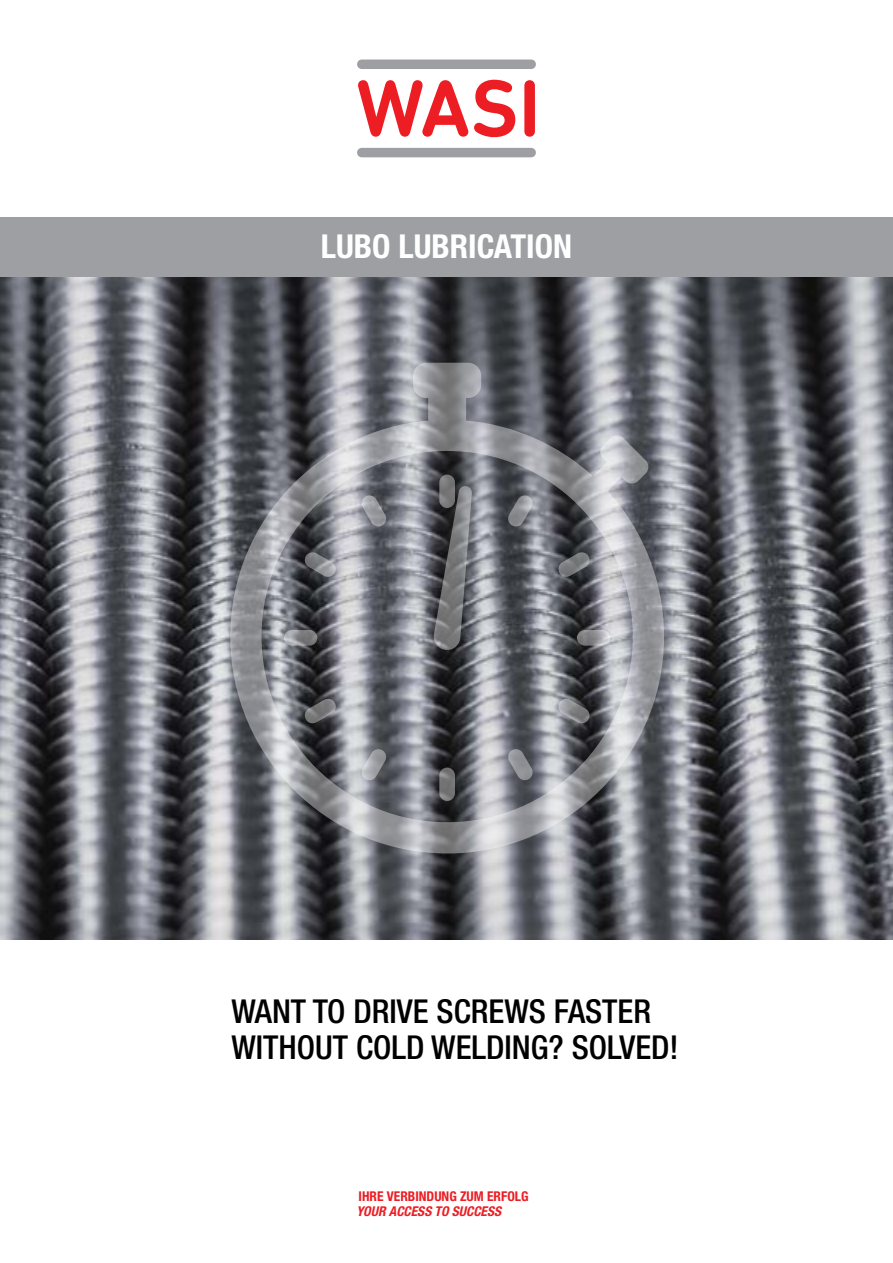
<style>
.page{position:relative;width:893px;height:1263px;background:#fff}
.page>*{position:absolute;margin:0;border:0;box-sizing:border-box;transform-origin:0 0}
.t1{font:500 condensed 33px/36.3px "Helvetica Neue LT Std";color:#000}
.t2{font:700 condensed 33px "Helvetica Neue LT Std";color:#fff}
.t3{font:700 condensed 13.5px "Helvetica Neue LT Std";color:#ed1d24}
.t4{font:italic 700 condensed 13.5px "Helvetica Neue LT Std";color:#ed1d24}
</style>
<div class="page">
<img style="left:0;top:276px;width:893px;height:664px">
<div style="left:0;top:217px;width:893px;height:59px;background:#9d9fa2"></div>
<svg style="left:358px;top:80px;width:110px;height:57px"></svg>
<div style="left:357px;top:60px;width:179px;height:9px;background:#9d9fa2;border-radius:5px"></div>
<div style="left:357px;top:148px;width:179px;height:9px;background:#9d9fa2;border-radius:5px"></div>
<svg style="left:474px;top:80px;width:41px;height:57px"></svg>
<div style="left:524px;top:80px;width:11px;height:57px;background:#ed1d24;border-radius:5px"></div>
<svg style="left:230px;top:363px;width:434px;height:490px;background:#7d7f85"></svg>
<svg style="left:507px;top:748px;width:27px;height:32px"></svg>
<svg style="left:361px;top:494px;width:26px;height:32px"></svg>
<svg style="left:304px;top:698px;width:33px;height:25px"></svg>
<svg style="left:557px;top:551px;width:34px;height:26px"></svg>
<svg style="left:433px;top:485px;width:39px;height:167px;background:#626366"></svg>
<p class="t2" style="left:321px;top:227px;width:253px">LUBO LUBRICATION</p>
<p class="t1" style="left:231px;top:992px;width:449px">WANT TO DRIVE SCREWS FASTER<br>WITHOUT COLD WELDING? SOLVED!</p>
<p class="t3" style="left:359px;top:1188px;width:171px">IHRE VERBINDUNG ZUM ERFOLG</p>
<p class="t4" style="left:357px;top:1203px;width:146px">YOUR ACCESS TO SUCCESS</p>
</div>
